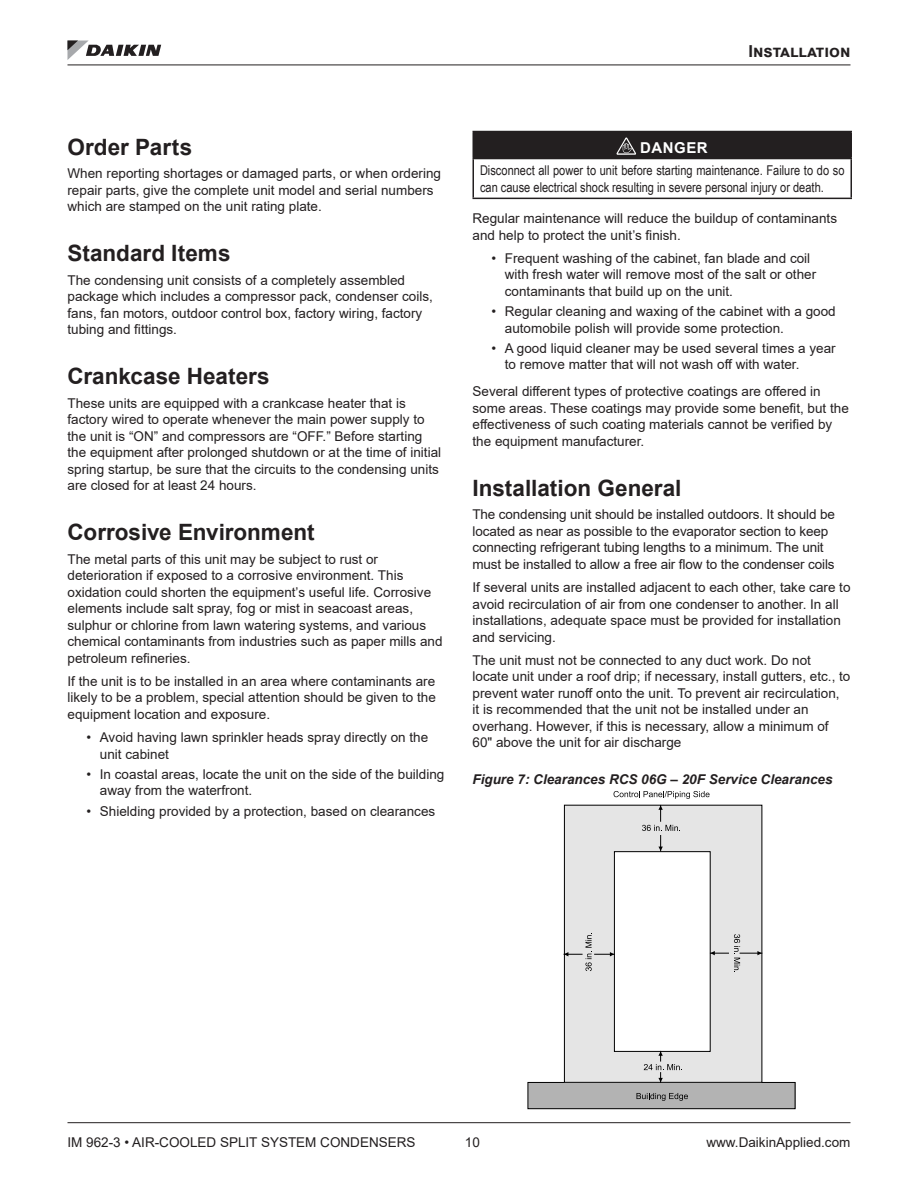
<style>
.page{position:relative;width:918px;height:1188px;background:#fff}
.page>*{position:absolute;margin:0;border:0;box-sizing:border-box;transform-origin:0 0}
.Heading2{font:700 22.5px "Arial";color:#231f20}
.t1{font:700 16.5px "Arial";color:#231f20}
.Warning_Danger{font:700 15px "Arial";letter-spacing:.035em;color:#fff}
.t2{font:13.5px/16.5px "Arial";color:#231f20}
.Warning_Text{font:13.5px/16.5px "Arial Narrow";color:#231f20}
.t3{font:italic 700 13.5px "Arial";color:#231f20}
</style>
<div class="page">
<div style="left:473px;top:132px;width:378px;height:27px;background:#231f20"></div>
<hr style="left:472px;top:131px;width:380px;height:1px;background:#231f20">
<hr style="left:472px;top:132px;width:2px;height:26px;background:#231f20">
<hr style="left:850px;top:132px;width:2px;height:26px;background:#231f20">
<hr style="left:472px;top:158px;width:380px;height:1px;background:#231f20">
<hr style="left:472px;top:159px;width:2px;height:39px;background:#231f20">
<hr style="left:850px;top:159px;width:2px;height:39px;background:#231f20">
<hr style="left:472px;top:198px;width:380px;height:1px;background:#231f20">
<svg style="left:616px;top:137px;width:20px;height:18px"></svg>
<div style="left:528px;top:1082px;width:267px;height:27px;background:#b3b3b3"></div>
<div style="left:528px;top:1082px;width:267px;height:27px;border:1px solid #000"></div>
<div style="left:564px;top:805px;width:198px;height:277px;background:#e5e5e5"></div>
<div style="left:564px;top:805px;width:198px;height:277px;border:1px solid #000"></div>
<div style="left:614px;top:852px;width:96px;height:199px;background:#fff"></div>
<div style="left:614px;top:852px;width:96px;height:199px;border:1px solid #000"></div>
<svg style="left:636px;top:1093px;width:52px;height:8px"></svg>
<svg style="left:614px;top:791px;width:96px;height:8px"></svg>
<svg style="left:644px;top:1051px;width:38px;height:31px"></svg>
<svg style="left:710px;top:951px;width:18px;height:4px"></svg>
<svg style="left:734px;top:934px;width:28px;height:38px"></svg>
<svg style="left:564px;top:933px;width:50px;height:38px"></svg>
<svg style="left:642px;top:805px;width:38px;height:46px"></svg>
<hr style="left:68px;top:1122px;width:782px;height:1px;background:#231f20">
<svg style="left:67px;top:41px;width:94px;height:19px"></svg>
<hr style="left:68px;top:65px;width:782px;height:1px;background:#231f20">
<p class="t1" style="left:749px;top:40px;width:103px">Installation</p>
<p class="Heading2" style="left:68px;top:131px;width:126px">Order Parts</p>
<p class="t2" style="left:68px;top:165px;width:375px">When reporting shortages or damaged parts, or when ordering repair parts, give the complete unit model and serial numbers which are stamped on the unit rating plate.</p>
<p class="Heading2" style="left:68px;top:238px;width:165px">Standard Items</p>
<p class="t2" style="left:68px;top:271px;width:367px">The condensing unit consists of a completely assembled package which includes a compressor pack, condenser coils, fans, fan motors, outdoor control box, factory wiring, factory tubing and fittings.</p>
<p class="Heading2" style="left:68px;top:361px;width:204px">Crankcase Heaters</p>
<p class="t2" style="left:68px;top:394px;width:375px">These units are equipped with a crankcase heater that is factory wired to operate whenever the main power supply to the unit is “ON” and compressors are “OFF.” Before starting the equipment after prolonged shutdown or at the time of initial spring startup, be sure that the circuits to the condensing units are closed for at least 24 hours.</p>
<p class="Heading2" style="left:68px;top:517px;width:249px">Corrosive Environment</p>
<p class="t2" style="left:68px;top:550px;width:377px">The metal parts of this unit may be subject to rust or deterioration if exposed to a corrosive environment. This oxidation could shorten the equipment’s useful life. Corrosive elements include salt spray, fog or mist in seacoast areas, sulphur or chlorine from lawn watering systems, and various chemical contaminants from industries such as paper mills and petroleum refineries.</p>
<p class="t2" style="left:68px;top:673px;width:370px;text-align:justify">If the unit is to be installed in an area where contaminants are likely to be a problem, special attention should be given to the equipment location and exposure.</p>
<p class="t2" style="left:100px;top:729px;width:330px;text-indent:-14px">• Avoid having lawn sprinkler heads spray directly on the unit cabinet</p>
<p class="t2" style="left:100px;top:766px;width:346px;text-indent:-14px">• In coastal areas, locate the unit on the side of the building away from the waterfront.</p>
<p class="t2" style="left:86px;top:803px;width:350px">• Shielding provided by a protection, based on clearances</p>
<p class="Warning_Danger" style="left:640px;top:137px;width:69px">DANGER</p>
<p class="Warning_Text" style="left:480px;top:162px;width:366px">Disconnect all power to unit before starting maintenance. Failure to do so can cause electrical shock resulting in severe personal injury or death.</p>
<p class="t2" style="left:472px;top:210px;width:366px">Regular maintenance will reduce the buildup of contaminants and help to protect the unit’s finish.</p>
<p class="t2" style="left:505px;top:250px;width:313px;text-indent:-14px">• Frequent washing of the cabinet, fan blade and coil with fresh water will remove most of the salt or other contaminants that build up on the unit.</p>
<p class="t2" style="left:505px;top:303px;width:332px;text-indent:-14px">• Regular cleaning and waxing of the cabinet with a good automobile polish will provide some protection.</p>
<p class="t2" style="left:505px;top:340px;width:332px;text-indent:-14px">• A good liquid cleaner may be used several times a year to remove matter that will not wash off with water.</p>
<p class="t2" style="left:472px;top:383px;width:378px">Several different types of protective coatings are offered in some areas. These coatings may provide some benefit, but the effectiveness of such coating materials cannot be verified by the equipment manufacturer.</p>
<p class="Heading2" style="left:472px;top:472px;width:210px">Installation General</p>
<p class="t2" style="left:472px;top:506px;width:364px">The condensing unit should be installed outdoors. It should be located as near as possible to the evaporator section to keep connecting refrigerant tubing lengths to a minimum. The unit must be installed to allow a free air flow to the condenser coils</p>
<p class="t2" style="left:472px;top:579px;width:380px">If several units are installed adjacent to each other, take care to avoid recirculation of air from one condenser to another. In all installations, adequate space must be provided for installation and servicing.</p>
<p class="t2" style="left:472px;top:652px;width:379px">The unit must not be connected to any duct work. Do not<br>locate unit under a roof drip; if necessary, install gutters, etc. , to prevent water runoff onto the unit. To prevent air recirculation,<br>it is recommended that the unit not be installed under an overhang. However, if this is necessary, allow a minimum of 60" above the unit for air discharge</p>
<p class="t3" style="left:472px;top:770px;width:362px">Figure 7: Clearances RCS 06G – 20F Service Clearances</p>
<p class="t2" style="left:68px;top:1134px;width:350px">IM 962-3 • AIR-COOLED SPLIT SYSTEM CONDENSERS</p>
<p class="t2" style="left:465px;top:1134px;width:17px">10</p>
<p class="t2" style="left:706px;top:1134px;width:146px">www. DaikinApplied.com</p>
</div>
